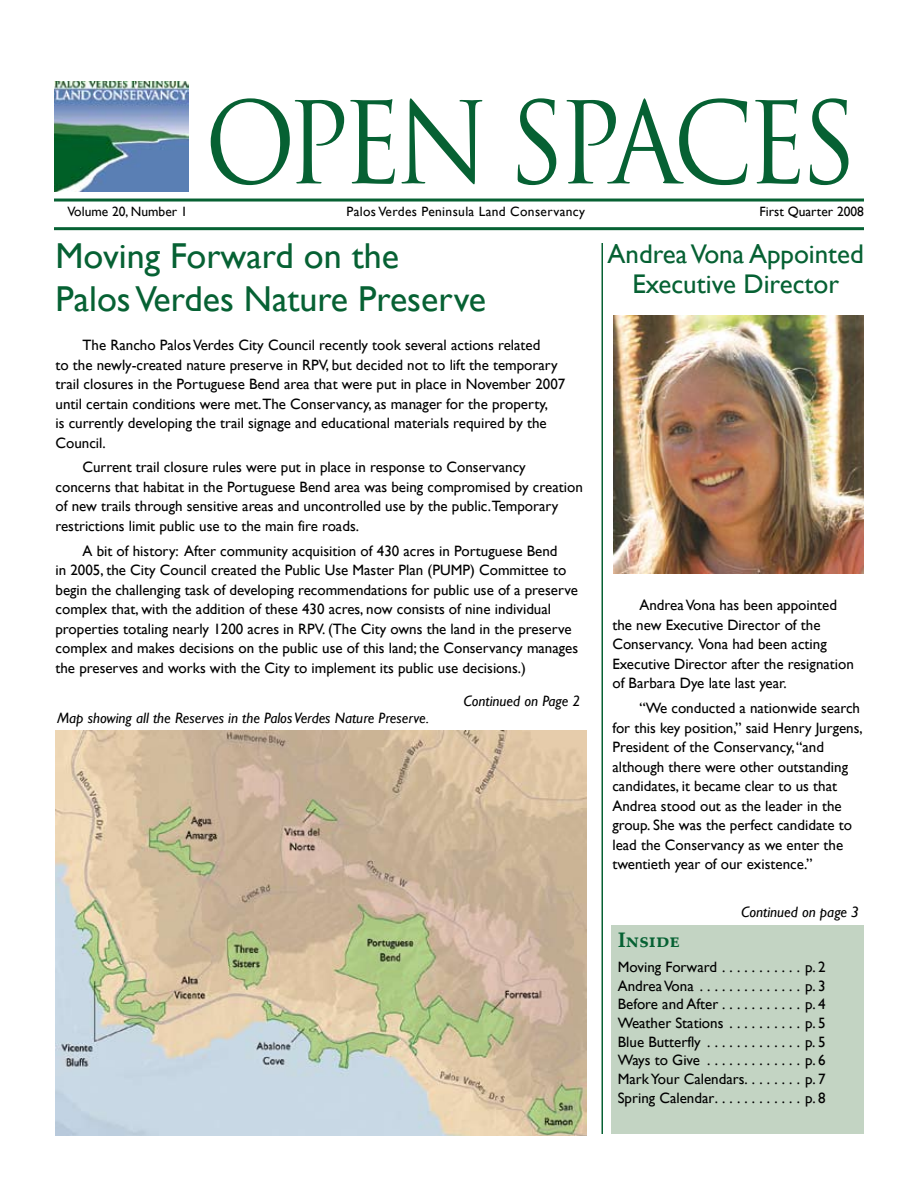
<style>
.page{position:relative;width:918px;height:1188px;background:#fff}
.page>*{position:absolute;margin:0;border:0;box-sizing:border-box;transform-origin:0 0}
.t1{font:110.55px "Trajan Pro";letter-spacing:-.075em;color:#066133;scale:.91 1}
.t2{font:36px/43.2px "Gill Sans";color:#066133}
.t3{font:27px/30px "Gill Sans";color:#066133;text-align:center}
.t4{font:700 21px "Palatino Linotype";color:#066133}
.t5{font:15px/19.5px "Gill Sans";color:#000}
.t6{font:italic 15px "Gill Sans";color:#000}
.t7{font:13.5px "Gill Sans";letter-spacing:.02em;color:#000}
.t8{font:13.5px "Gill Sans";color:#000}
</style>
<div class="page">
<div style="left:611px;top:925px;width:253px;height:209px;background:#c3d4c3"></div>
<hr style="left:54px;top:199px;width:810px;height:3px;background:#066133">
<img style="left:54px;top:81px;width:135px;height:110px">
<hr style="left:54px;top:227px;width:810px;height:3px;background:#066133">
<hr style="left:602px;top:243px;width:1px;height:891px;background:#066133">
<img style="left:55px;top:730px;width:531px;height:405px">
<img style="left:614px;top:315px;width:250px;height:258px">
<h1 class="t1" style="left:204px;top:73px;width:719px">OPEN SPACES</h1>
<p class="t8" style="left:68px;top:204px;width:122px">Volume 20, Number 1</p>
<p class="t7" style="left:346px;top:203px;width:240px">Palos Verdes Peninsula Land Conservancy</p>
<p class="t8" style="left:760px;top:203px;width:106px">First Quarter 2008</p>
<h3 class="t3" style="left:608px;top:240px;width:258px">Andrea Vona Appointed<br>Executive Director</h3>
<h2 class="t2" style="left:56px;top:235px;width:432px">Moving Forward on the<br>Palos Verdes Nature Preserve</h2>
<p class="t5" style="left:56px;top:336px;width:511px;text-indent:27px">The Rancho Palos Verdes City Council recently took several actions related<br>to the newly-created nature preserve in RPV, but decided not to lift the temporary trail closures in the Portuguese Bend area that were put in place in November 2007 until certain conditions were met. The Conservancy, as manager for the property,<br>is currently developing the trail signage and educational materials required by the Council.</p>
<p class="t5" style="left:56px;top:458px;width:529px;text-indent:27px">Current trail closure rules were put in place in response to Conservancy concerns that habitat in the Portuguese Bend area was being compromised by creation of new trails through sensitive areas and uncontrolled use by the public. Temporary restrictions limit public use to the main fire roads.</p>
<p class="t5" style="left:55px;top:541px;width:524px;text-indent:27px">A bit of history: After community acquisition of 430 acres in Portuguese Bend<br>in 2005, the City Council created the Public Use Master Plan (PUMP) Committee to begin the challenging task of developing recommendations for public use of a preserve complex that, with the addition of these 430 acres, now consists of nine individual properties totaling nearly 1200 acres in RPV. (The City owns the land in the preserve complex and makes decisions on the public use of this land; the Conservancy manages the preserves and works with the City to implement its public use decisions.)</p>
<p class="t5" style="left:612px;top:596px;width:243px;text-indent:27px">Andrea Vona has been appointed the new Executive Director of the Conservancy. Vona had been acting Executive Director after the resignation of Barbara Dye late last year.</p>
<p class="t5" style="left:612px;top:699px;width:252px;text-indent:27px">“We conducted a nationwide search for this key position,” said Henry Jurgens, President of the Conservancy, “and although there were other outstanding candidates, it became clear to us that Andrea stood out as the leader in the group. She was the perfect candidate to lead the Conservancy as we enter the twentieth year of our existence.”</p>
<p class="t6" style="left:741px;top:903px;width:119px">Continued on page 3</p>
<p class="t6" style="left:464px;top:693px;width:118px">Continued on Page 2</p>
<p class="t6" style="left:57px;top:709px;width:374px">Map showing all the Reserves in the Palos Verdes Nature Preserve.</p>
<h3 class="t4" style="left:618px;top:925px;width:64px">Inside</h3>
<p class="t5" style="left:618px;top:958px;width:210px;line-height:18.8px;text-align:justify">Moving Forward . . . . . . . . . . . p. 2<br>Andrea Vona ..............p. 3<br>Before and After. . . . . . . . . . . p. 4<br>Weather Stations . . . . . . . . . . p. 5<br>Blue Butterfly .............p. 5<br>Ways to Give .............p. 6<br>Mark Your Calendars. . . . . . . . p. 7<br>Spring Calendar. . . . . . . . . . . . p. 8</p>
</div>
